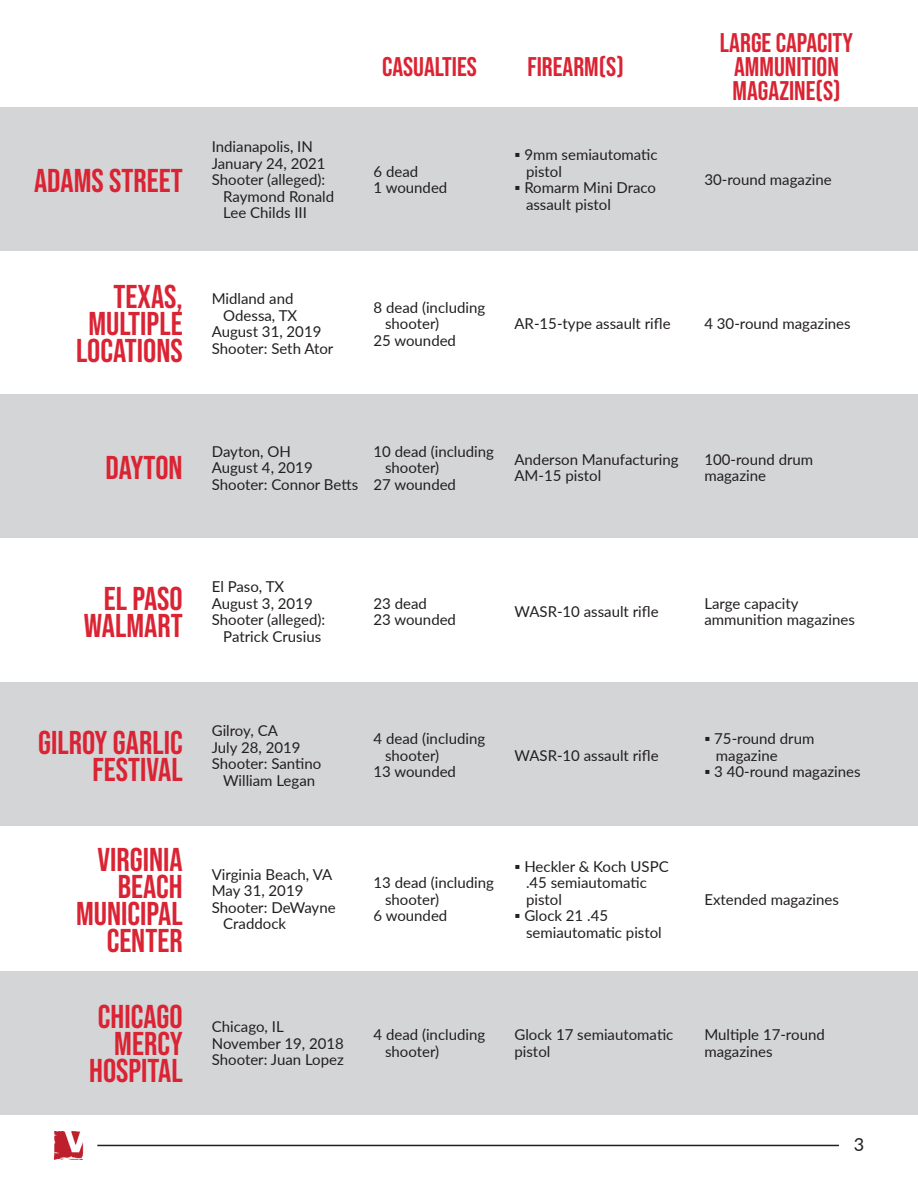
<style>
.page{position:relative;width:918px;height:1188px;background:#fff}
.page>*{position:absolute;margin:0;border:0;box-sizing:border-box;transform-origin:0 0}
.t1{font:33px/27px "Bebas Neue";color:#da2333;text-align:right}
.t2{font:27px/24px "Bebas Neue";color:#da2333;text-align:center}
.t3{font:18px "Lato";color:#231f20}
.t4{font:15px/16.5px "Lato";color:#231f20}
</style>
<div class="page">
<div style="left:0;top:107px;width:918px;height:143px;background:#d4d5d7"></div>
<div style="left:0;top:394px;width:918px;height:144px;background:#d4d5d7"></div>
<div style="left:0;top:682px;width:918px;height:144px;background:#d4d5d7"></div>
<div style="left:0;top:971px;width:918px;height:143px;background:#d4d5d7"></div>
<img style="left:54px;top:1131px;width:30px;height:29px">
<hr style="left:97px;top:1145px;width:742px;height:1px;background:#231f20">
<h1 class="t1" style="left:34px;top:166px;width:150px">ADAMS STREET</h1>
<p class="t4" style="left:212px;top:138px;width:103px">Indianapolis, IN</p>
<p class="t4" style="left:212px;top:154px;width:115px">January 24, 2021</p>
<p class="t4" style="left:212px;top:171px;width:115px">Shooter (alleged):</p>
<p class="t4" style="left:223px;top:187px;width:112px">Raymond Ronald</p>
<p class="t4" style="left:223px;top:204px;width:85px">Lee Childs III</p>
<h1 class="t1" style="left:76px;top:283px;width:108px">TEXAS,<br>MULTIPLE<br>LOCATIONS</h1>
<p class="t4" style="left:212px;top:290px;width:83px">Midland and</p>
<p class="t4" style="left:223px;top:307px;width:76px">Odessa, TX</p>
<p class="t4" style="left:212px;top:323px;width:111px">August 31, 2019</p>
<p class="t4" style="left:212px;top:340px;width:123px">Shooter: Seth Ator</p>
<h2 class="t2" style="left:382px;top:55px;width:96px">CASUALTIES</h2>
<h2 class="t2" style="left:527px;top:55px;width:98px">FIREARM(S)</h2>
<p class="t4" style="left:374px;top:163px;width:75px">6 dead<br>1 wounded</p>
<p class="t4" style="left:526px;top:146px;width:133px;text-indent:-12px">▪ 9mm semiautomatic pistol</p>
<p class="t4" style="left:526px;top:179px;width:132px;text-indent:-12px">▪ Romarm Mini Draco assault pistol</p>
<h2 class="t2" style="left:720px;top:31px;width:135px">LARGE CAPACITY<br>AMMUNITION<br>MAGAZINE(S)</h2>
<p class="t4" style="left:704px;top:171px;width:129px">30-round magazine</p>
<p class="t4" style="left:374px;top:298px;width:113px">8 dead (including</p>
<p class="t4" style="left:385px;top:315px;width:56px">shooter)</p>
<p class="t4" style="left:374px;top:331px;width:84px">25 wounded</p>
<p class="t4" style="left:514px;top:315px;width:158px">AR-15-type assault rifle</p>
<p class="t4" style="left:704px;top:315px;width:148px">4 30-round magazines</p>
<h1 class="t1" style="left:105px;top:454px;width:79px">DAYTON</h1>
<p class="t4" style="left:212px;top:442px;width:148px">Dayton, OH<br>August 4, 2019<br>Shooter: Connor Betts</p>
<p class="t4" style="left:374px;top:442px;width:122px">10 dead (including</p>
<p class="t4" style="left:385px;top:459px;width:56px">shooter)</p>
<p class="t4" style="left:374px;top:475px;width:84px">27 wounded</p>
<p class="t4" style="left:514px;top:450px;width:166px">Anderson Manufacturing<br>AM-15 pistol</p>
<p class="t4" style="left:704px;top:450px;width:110px">100-round drum magazine</p>
<h1 class="t1" style="left:84px;top:585px;width:100px">EL PASO<br>WALMART</h1>
<p class="t4" style="left:212px;top:578px;width:74px">El Paso, TX</p>
<p class="t4" style="left:212px;top:594px;width:102px">August 3, 2019</p>
<p class="t4" style="left:212px;top:611px;width:115px">Shooter (alleged):</p>
<p class="t4" style="left:223px;top:627px;width:99px">Patrick Crusius</p>
<h1 class="t1" style="left:38px;top:728px;width:146px">GILROY GARLIC<br>FESTIVAL</h1>
<p class="t4" style="left:212px;top:722px;width:68px">Gilroy, CA</p>
<p class="t4" style="left:212px;top:738px;width:90px">July 28, 2019</p>
<p class="t4" style="left:212px;top:755px;width:111px">Shooter: Santino</p>
<p class="t4" style="left:223px;top:771px;width:94px">William Legan</p>
<h1 class="t1" style="left:76px;top:845px;width:108px">VIRGINIA<br>BEACH<br>MUNICIPAL<br>CENTER</h1>
<p class="t4" style="left:212px;top:866px;width:122px">Virginia Beach, VA</p>
<p class="t4" style="left:212px;top:882px;width:93px">May 31, 2019</p>
<p class="t4" style="left:212px;top:899px;width:125px">Shooter: DeWayne</p>
<p class="t4" style="left:223px;top:915px;width:64px">Craddock</p>
<p class="t4" style="left:374px;top:594px;width:84px">23 dead<br>23 wounded</p>
<p class="t4" style="left:514px;top:603px;width:146px">WASR-10 assault rifle</p>
<p class="t4" style="left:704px;top:594px;width:152px">Large capacity ammunition magazines</p>
<p class="t4" style="left:374px;top:730px;width:113px">4 dead (including</p>
<p class="t4" style="left:385px;top:746px;width:56px">shooter)</p>
<p class="t4" style="left:374px;top:763px;width:84px">13 wounded</p>
<p class="t4" style="left:514px;top:746px;width:146px">WASR-10 assault rifle</p>
<p class="t4" style="left:374px;top:874px;width:122px">13 dead (including</p>
<p class="t4" style="left:385px;top:890px;width:56px">shooter)</p>
<p class="t4" style="left:374px;top:907px;width:75px">6 wounded</p>
<p class="t4" style="left:526px;top:857px;width:144px;text-indent:-12px">▪ Heckler &amp; Koch USPC .45 semiautomatic pistol</p>
<p class="t4" style="left:526px;top:907px;width:137px;text-indent:-12px">▪ Glock 21 .45 semiautomatic pistol</p>
<p class="t4" style="left:716px;top:730px;width:100px;text-indent:-12px">▪ 75-round drum magazine</p>
<p class="t4" style="left:704px;top:763px;width:158px">▪ 3 40-round magazines</p>
<p class="t4" style="left:704px;top:890px;width:136px">Extended magazines</p>
<h1 class="t1" style="left:89px;top:1003px;width:95px">CHICAGO<br>MERCY<br>HOSPITAL</h1>
<p class="t4" style="left:212px;top:1018px;width:134px">Chicago, IL<br>November 19, 2018<br>Shooter: Juan Lopez</p>
<p class="t4" style="left:385px;top:1026px;width:102px;text-indent:-12px">4 dead (including shooter)</p>
<p class="t4" style="left:514px;top:1026px;width:160px">Glock 17 semiautomatic pistol</p>
<p class="t4" style="left:704px;top:1026px;width:122px">Multiple 17-round magazines</p>
<p class="t3" style="left:854px;top:1132px;width:12px">3</p>
</div>
